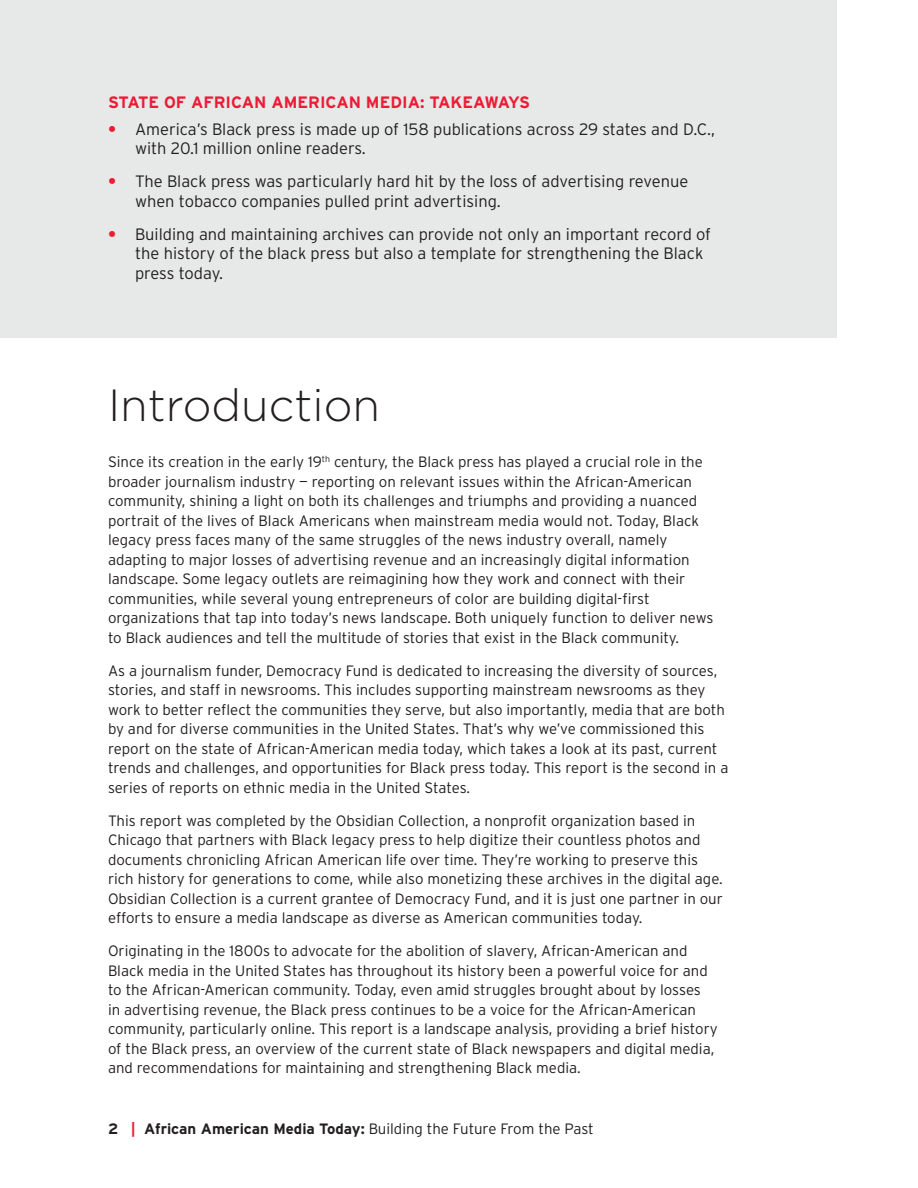
<style>
.page{position:relative;width:918px;height:1188px;background:#fff}
.page>*{position:absolute;margin:0;border:0;box-sizing:border-box;transform-origin:0 0}
.t1{font:300 45px "Gotham";color:#231f20}
.t2{font:300 16.5px/19.5px "Interstate";color:#231f20}
.t3{font:700 16.5px "Interstate";color:#ed1b35}
.Body{font:300 15px/19.5px "Interstate";color:#231f20}
.s1{font-weight:700;color:#ed1b35}
.s2{font-weight:700}
</style>
<div class="page">
<div style="left:0;top:0;width:837px;height:338px;background:#e7e8e8"></div>
<h3 class="t3" style="left:108px;top:93px;width:424px">STATE OF AFRICAN AMERICAN MEDIA: TAKEAWAYS</h3>
<p class="t2" style="left:135px;top:119px;width:582px;text-indent:-27px"><span class="s1">•</span> America’s Black press is made up of 158 publications across 29 states and D.C., with 20.1 million online readers.</p>
<p class="t2" style="left:135px;top:172px;width:555px;text-indent:-27px"><span class="s1">•</span> The Black press was particularly hard hit by the loss of advertising revenue when tobacco companies pulled print advertising.</p>
<p class="t2" style="left:135px;top:224px;width:578px;text-indent:-27px"><span class="s1">•</span> Building and maintaining archives can provide not only an important record of the history of the black press but also a template for strengthening the Black press today.</p>
<h1 class="t1" style="left:108px;top:376px;width:274px">Introduction</h1>
<p class="Body" style="left:108px;top:452px;width:607px">Since its creation in the early 19<sup>th</sup> century, the Black press has played a crucial role in the broader journalism industry — reporting on relevant issues within the African-American community, shining a light on both its challenges and triumphs and providing a nuanced portrait of the lives of Black Americans when mainstream media would not. Today, Black legacy press faces many of the same struggles of the news industry overall, namely adapting to major losses of advertising revenue and an increasingly digital information landscape. Some legacy outlets are reimagining how they work and connect with their communities, while several young entrepreneurs of color are building digital-first organizations that tap into today’s news landscape. Both uniquely function to deliver news to Black audiences and tell the multitude of stories that exist in the Black community.</p>
<p class="Body" style="left:108px;top:661px;width:622px">As a journalism funder, Democracy Fund is dedicated to increasing the diversity of sources, stories, and staff in newsrooms. This includes supporting mainstream newsrooms as they work to better reflect the communities they serve, but also importantly, media that are both by and for diverse communities in the United States. That’s why we’ve commissioned this report on the state of African-American media today, which takes a look at its past, current trends and challenges, and opportunities for Black press today. This report is the second in a series of reports on ethnic media in the United States.</p>
<p class="Body" style="left:108px;top:811px;width:616px">This report was completed by the Obsidian Collection, a nonprofit organization based in Chicago that partners with Black legacy press to help digitize their countless photos and documents chronicling African American life over time. They’re working to preserve this rich history for generations to come, while also monetizing these archives in the digital age.<br>Obsidian Collection is a current grantee of Democracy Fund, and it is just one partner in our efforts to ensure a media landscape as diverse as American communities today.</p>
<p class="Body" style="left:108px;top:941px;width:611px">Originating in the 1800s to advocate for the abolition of slavery, African-American and Black media in the United States has throughout its history been a powerful voice for and to the African-American community. Today, even amid struggles brought about by losses<br>in advertising revenue, the Black press continues to be a voice for the African-American community, particularly online. This report is a landscape analysis, providing a brief history of the Black press, an overview of the current state of Black newspapers and digital media, and recommendations for maintaining and strengthening Black media.</p>
<p class="Body" style="left:108px;top:1119px;width:487px"><span class="s2">2</span> <span class="s1">|</span> <span class="s2">African American Media Today:</span> Building the Future From the Past</p>
</div>
